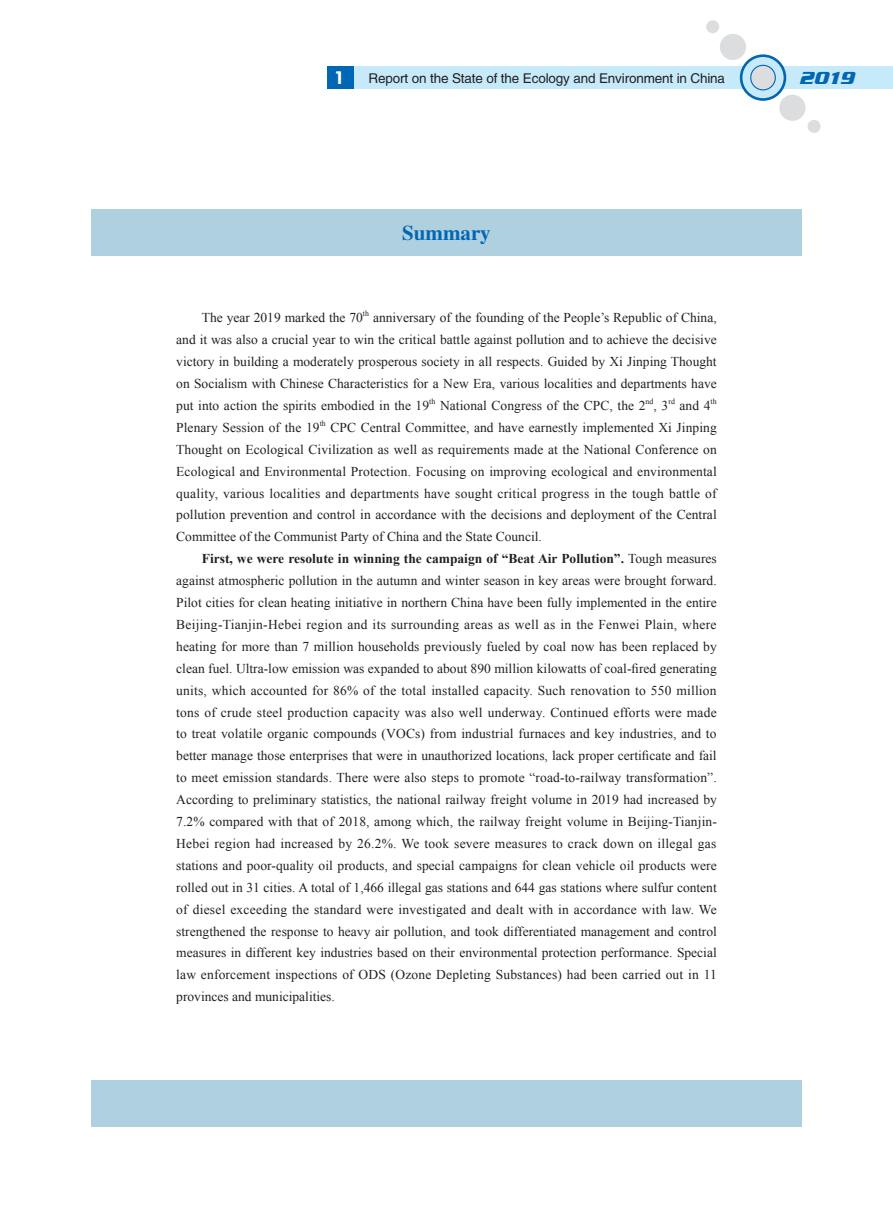
<style>
.page{position:relative;width:893px;height:1212px;background:#fff}
.page>*{position:absolute;margin:0;border:0;box-sizing:border-box;transform-origin:0 0}
.t1{font:21px "FZXBSJW GB1 0";color:#0166b3}
.t2{font:italic 700 18px "Serpentine D";color:#0166b3}
.t3{font:18px "Geometric 415 BT Black A";color:#fff}
.t4{font:13.5px/21.9px "Times New Roman";color:#231f20;text-align:justify}
.t5{font:13.5px "FZHTJW GB1 0";letter-spacing:-.01em;color:#231f20}
.t6{font:7.8px "Times New Roman";letter-spacing:.005em;color:#231f20}
.s1{font-weight:700}
</style>
<div class="page">
<div style="left:347px;top:66px;width:546px;height:23px;background:#c6eafa"></div>
<div style="left:327px;top:66px;width:26px;height:23px;background:#0166b3"></div>
<svg style="left:740px;top:54px;width:46px;height:47px"></svg>
<div style="left:742px;top:57px;width:42px;height:41px;background:#c6eafa;border-radius:50%"></div>
<div style="left:751px;top:65px;width:24px;height:25px;background:#dcdddf;border-radius:50%"></div>
<div style="left:750px;top:65px;width:26px;height:25px;border:1px solid #0166b3;border-radius:50%"></div>
<div style="left:720px;top:34px;width:26px;height:26px;background:#dcdddf;border-radius:50%"></div>
<div style="left:706px;top:20px;width:13px;height:13px;background:#dcdddf;border-radius:50%"></div>
<svg style="left:779px;top:94px;width:27px;height:27px"></svg>
<div style="left:807px;top:120px;width:14px;height:13px;background:#dcdddf;border-radius:50%"></div>
<div style="left:91px;top:210px;width:710px;height:46px;background:#afd0df"></div>
<div style="left:91px;top:1080px;width:710px;height:47px;background:#afd0df"></div>
<h2 class="t3" style="left:334px;top:66px;width:12px">1</h2>
<p class="t5" style="left:369px;top:70px;width:358px">Report on the State of the Ecology and Environment in China</p>
<h2 class="t2" style="left:799px;top:68px;width:62px">2019</h2>
<h1 class="t1" style="left:402px;top:221px;width:90px">Summary</h1>
<p class="t4" style="left:202px;top:306px;width:163px">The year 2019 marked the 70</p>
<p class="t6" style="left:363px;top:308px;width:8px">th</p>
<p class="t4" style="left:176px;top:306px;width:542px;text-indent:197px">anniversary of the founding of the People’s Republic of China, and it was also a crucial year to win the critical battle against pollution and to achieve the decisive victory in building a moderately prosperous society in all respects. Guided by Xi Jinping Thought on Socialism with Chinese Characteristics for a New Era, various localities and departments have put into action the spirits embodied in the 19</p>
<p class="t6" style="left:429px;top:395px;width:8px">th</p>
<p class="t4" style="left:440px;top:394px;width:207px">National Congress of the CPC, the 2</p>
<p class="t6" style="left:646px;top:395px;width:9px">nd</p>
<p class="t4" style="left:654px;top:394px;width:16px">, 3</p>
<p class="t6" style="left:668px;top:395px;width:8px">rd</p>
<p class="t4" style="left:679px;top:394px;width:32px">and 4</p>
<p class="t6" style="left:711px;top:395px;width:8px">th</p>
<p class="t4" style="left:176px;top:416px;width:145px">Plenary Session of the 19</p>
<p class="t6" style="left:320px;top:417px;width:8px">th</p>
<p class="t4" style="left:176px;top:416px;width:542px;text-indent:154px">CPC Central Committee, and have earnestly implemented Xi Jinping Thought on Ecological Civilization as well as requirements made at the National Conference on Ecological and Environmental Protection. Focusing on improving ecological and environmental quality, various localities and departments have sought critical progress in the tough battle of pollution prevention and control in accordance with the decisions and deployment of the Central Committee of the Communist Party of China and the State Council.</p>
<p class="t4" style="left:176px;top:547px;width:542px;text-indent:26px"><span class="s1">First, we were resolute in winning the campaign of “Beat Air Pollution”.</span> Tough measures against atmospheric pollution in the autumn and winter season in key areas were brought forward.<br>Pilot cities for clean heating initiative in northern China have been fully implemented in the entire Beijing-Tianjin-Hebei region and its surrounding areas as well as in the Fenwei Plain, where heating for more than 7 million households previously fueled by coal now has been replaced by clean fuel. Ultra-low emission was expanded to about 890 million kilowatts of coal-fired generating units, which accounted for 86% of the total installed capacity. Such renovation to 550 million tons of crude steel production capacity was also well underway. Continued efforts were made to treat volatile organic compounds (VOCs) from industrial furnaces and key industries, and to better manage those enterprises that were in unauthorized locations, lack proper certificate and fail to meet emission standards. There were also steps to promote “road-to-railway transformation”.<br>According to preliminary statistics, the national railway freight volume in 2019 had increased by 7.2% compared with that of 2018, among which, the railway freight volume in Beijing-Tianjin-Hebei region had increased by 26.2%. We took severe measures to crack down on illegal gas stations and poor-quality oil products, and special campaigns for clean vehicle oil products were rolled out in 31 cities. A total of 1,466 illegal gas stations and 644 gas stations where sulfur content of diesel exceeding the standard were investigated and dealt with in accordance with law. We strengthened the response to heavy air pollution, and took differentiated management and control measures in different key industries based on their environmental protection performance. Special law enforcement inspections of ODS (Ozone Depleting Substances) had been carried out in 11 provinces and municipalities.</p>
</div>
